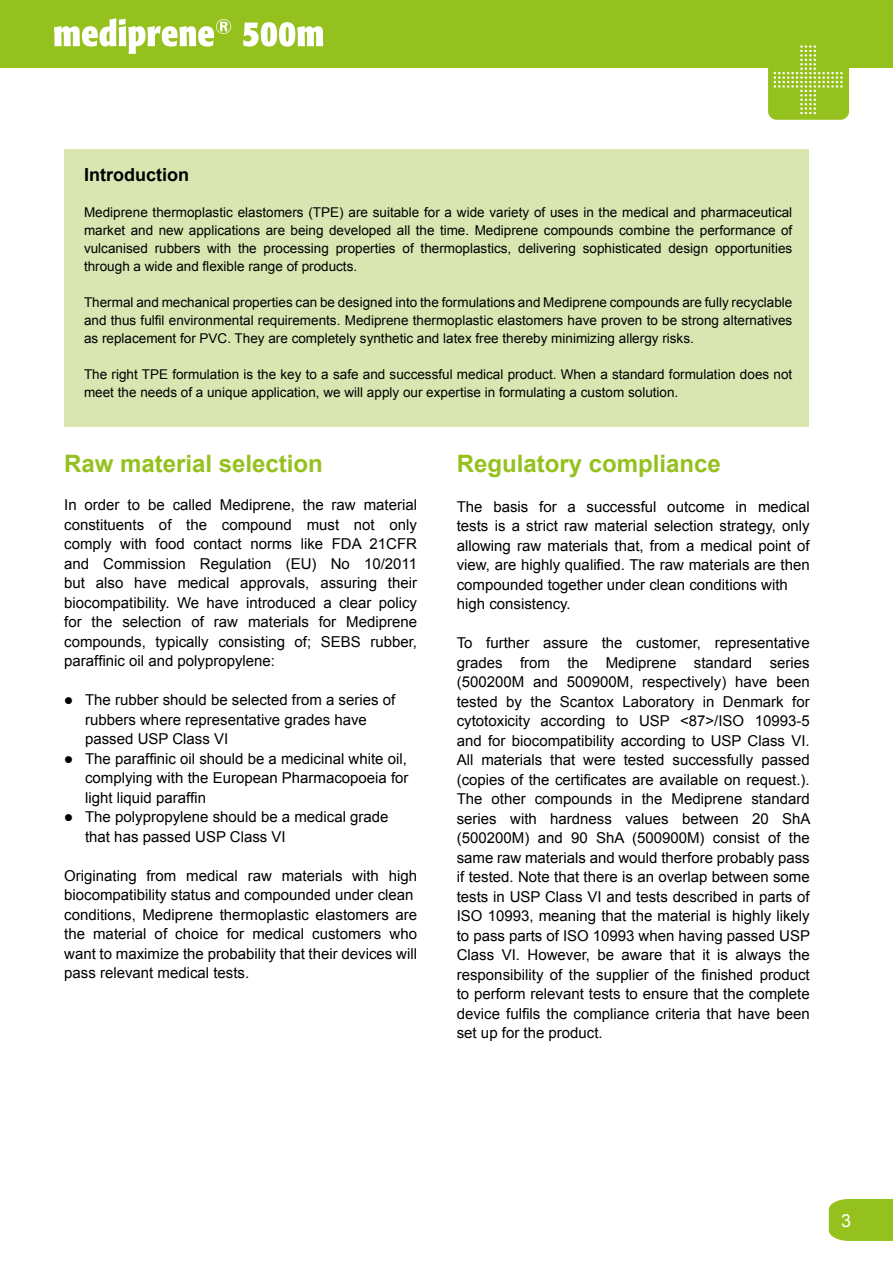
<style>
.page{position:relative;width:893px;height:1263px;background:#fff}
.page>*{position:absolute;margin:0;border:0;box-sizing:border-box;transform-origin:0 0}
.t1{font:700 24px "Arial";color:#95c11f}
.t2{font:700 18px "Arial";color:#000}
.t3{font:18px "Arial";color:#fff}
.t4{font:15px/19.5px "Arial";color:#000}
.t5{font:13.5px/18px "Arial";color:#000;text-align:justify}
</style>
<div class="page">
<div style="left:0;top:0;width:893px;height:68px;background:#95c11f"></div>
<div style="left:768px;top:39px;width:81px;height:81px;background:#95c11f;border-radius:9px"></div>
<svg style="left:773px;top:45px;width:70px;height:69px"></svg>
<div style="left:829px;top:1199px;width:64px;height:42px;background:#95c11f"></div>
<div style="left:64px;top:149px;width:744px;height:278px;background:#d9e6b1"></div>
<svg style="left:54px;top:18px;width:177px;height:36px"></svg>
<svg style="left:243px;top:22px;width:80px;height:25px"></svg>
<p class="t2" style="left:84px;top:163px;width:106px">Introduction</p>
<p class="t5" style="left:84px;top:203px;width:710px">Mediprene thermoplastic elastomers (TPE) are suitable for a wide variety of uses in the medical and pharmaceutical market and new applications are being developed all the time. Mediprene compounds combine the performance of vulcanised rubbers with the processing properties of thermoplastics, delivering sophisticated design opportunities through a wide and flexible range of products.</p>
<p class="t5" style="left:84px;top:293px;width:710px">Thermal and mechanical properties can be designed into the formulations and Mediprene compounds are fully recyclable and thus fulfil environmental requirements. Mediprene thermoplastic elastomers have proven to be strong alternatives as replacement for PVC. They are completely synthetic and latex free thereby minimizing allergy risks.</p>
<p class="t5" style="left:84px;top:365px;width:710px">The right TPE formulation is the key to a safe and successful medical product. When a standard formulation does not meet the needs of a unique application, we will apply our expertise in formulating a custom solution.</p>
<h1 class="t1" style="left:64px;top:448px;width:260px">Raw material selection</h1>
<p class="t4" style="left:64px;top:495px;width:354px;text-align:justify">In order to be called Mediprene, the raw material constituents of the compound must not only comply with food contact norms like FDA 21CFR and Commission Regulation (EU) No 10/2011 but also have medical approvals, assuring their biocompatibility. We have introduced a clear policy for the selection of raw materials for Mediprene compounds, typically consisting of; SEBS rubber, paraffinic oil and polypropylene:</p>
<p class="t4" style="left:85px;top:690px;width:312px;text-indent:-21px">● The rubber should be selected from a series of rubbers where representative grades have passed USP Class VI</p>
<p class="t4" style="left:85px;top:749px;width:325px;text-align:justify;text-indent:-21px">● The paraffinic oil should be a medicinal white oil, complying with the European Pharmacopoeia for light liquid paraffin</p>
<p class="t4" style="left:85px;top:807px;width:305px;text-indent:-21px">● The polypropylene should be a medical grade that has passed USP Class VI</p>
<p class="t4" style="left:64px;top:866px;width:354px">Originating from medical raw materials with high biocompatibility status and compounded under clean conditions, Mediprene thermoplastic elastomers are the material of choice for medical customers who want to maximize the probability that their devices will pass relevant medical tests.</p>
<h1 class="t1" style="left:457px;top:448px;width:266px">Regulatory compliance</h1>
<p class="t4" style="left:457px;top:497px;width:354px">The basis for a successful outcome in medical tests is a strict raw material selection strategy, only allowing raw materials that, from a medical point of view, are highly qualified. The raw materials are then compounded together under clean conditions with high consistency.</p>
<p class="t4" style="left:457px;top:633px;width:355px;text-align:justify">To further assure the customer, representative grades from the Mediprene standard series (500200M and 500900M, respectively) have been tested by the Scantox Laboratory in Denmark for cytotoxicity according to USP &lt;87&gt;/ISO 10993-5 and for biocompatibility according to USP Class VI.<br>All materials that were tested successfully passed (copies of the certificates are available on request.).<br>The other compounds in the Mediprene standard series with hardness values between 20 ShA (500200M) and 90 ShA (500900M) consist of the same raw materials and would therfore probably pass if tested. Note that there is an overlap between some tests in USP Class VI and tests described in parts of ISO 10993, meaning that the material is highly likely to pass parts of ISO 10993 when having passed USP Class VI. However, be aware that it is always the responsibility of the supplier of the finished product to perform relevant tests to ensure that the complete device fulfils the compliance criteria that have been set up for the product.</p>
<p class="t3" style="left:841px;top:1208px;width:12px">3</p>
</div>
